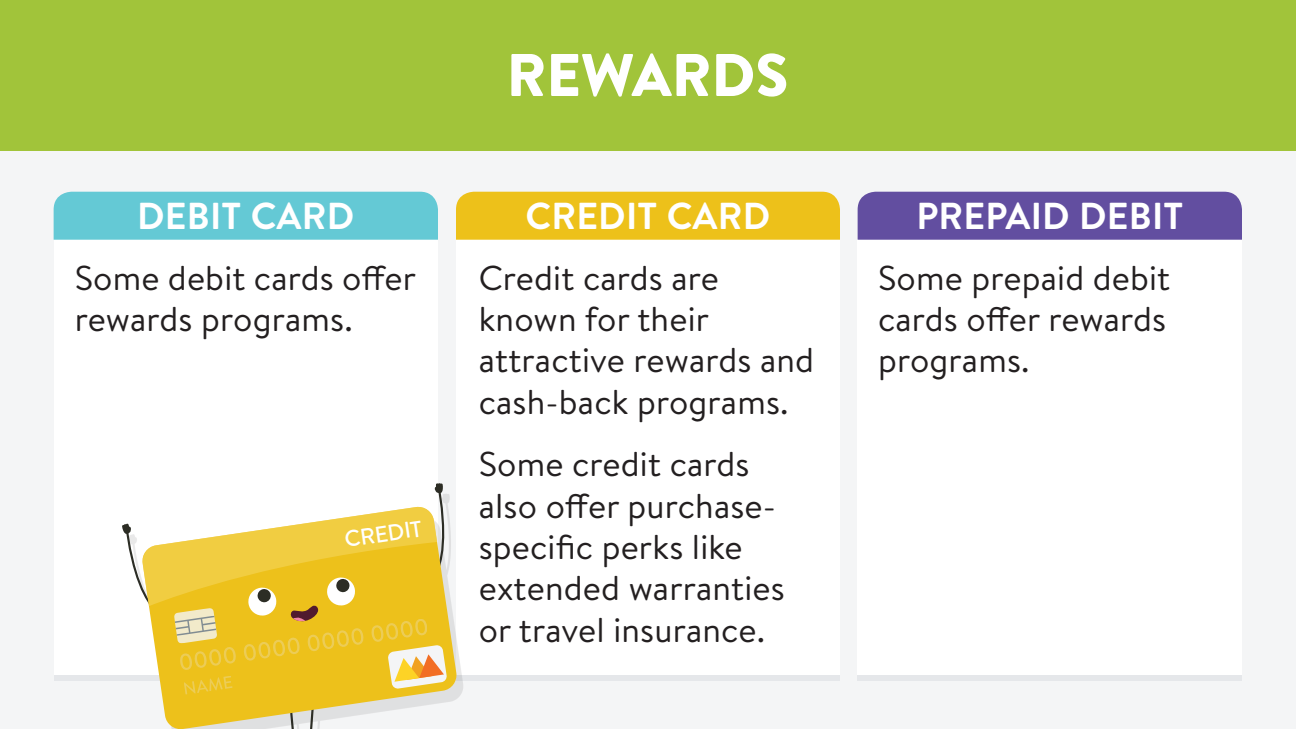
<style>
.page{position:relative;width:1296px;height:729px;background:#f4f5f6}
.page>*{position:absolute;margin:0;border:0;box-sizing:border-box;transform-origin:0 0}
.t1{font:900 60px "Brandon Text";color:#fff}
.t2{font:700 37.5px "Brandon Text";letter-spacing:.005em;color:#fff}
.t3{font:34.5px/41.4px "Brandon Text";letter-spacing:.005em;color:#231f20}
.t4{font:500 22.8px "Brandon Text";color:#fff}
</style>
<div class="page">
<div style="left:0;top:0;width:1296px;height:150px;background:#a1c43a"></div>
<div style="left:54px;top:675px;width:384px;height:6px;background:#e5e7ea"></div>
<div style="left:54px;top:240px;width:384px;height:435px;background:#fff"></div>
<div style="left:456px;top:675px;width:384px;height:6px;background:#e5e7ea"></div>
<div style="left:456px;top:240px;width:384px;height:435px;background:#fff"></div>
<div style="left:858px;top:675px;width:384px;height:6px;background:#e5e7ea"></div>
<div style="left:858px;top:240px;width:384px;height:435px;background:#fff"></div>
<div style="left:54px;top:192px;width:384px;height:48px;background:#64c9d5"></div>
<div style="left:456px;top:192px;width:384px;height:48px;background:#edc11a"></div>
<div style="left:858px;top:192px;width:384px;height:48px;background:#624ea0"></div>
<div style="left:129px;top:494px;width:334px;height:235px;background:#231f20;opacity:.1"></div>
<svg style="left:141px;top:506px;width:317px;height:223px"></svg>
<svg style="left:122px;top:483px;width:326px;height:212px"></svg>
<h1 class="t1" style="left:507px;top:33px;width:283px">REWARDS</h1>
<p class="t2" style="left:137px;top:190px;width:219px">DEBIT CARD</p>
<p class="t2" style="left:526px;top:190px;width:246px">CREDIT CARD</p>
<p class="t2" style="left:916px;top:190px;width:268px">PREPAID DEBIT</p>
<p class="t3" style="left:75px;top:256px;width:343px">Some debit cards offer rewards programs.</p>
<p class="t3" style="left:479px;top:256px;width:337px">Credit cards are known for their attractive rewards and cash-back programs.</p>
<p class="t3" style="left:479px;top:442px;width:308px">Some credit cards also offer purchase&shy;specific perks like extended warranties or travel insurance.</p>
<p class="t4" style="left:343px;top:524px;width:80px;rotate:-8deg">CREDIT</p>
<p class="t3" style="left:878px;top:256px;width:294px;text-align:justify">Some prepaid debit cards offer rewards programs.</p>
</div>
